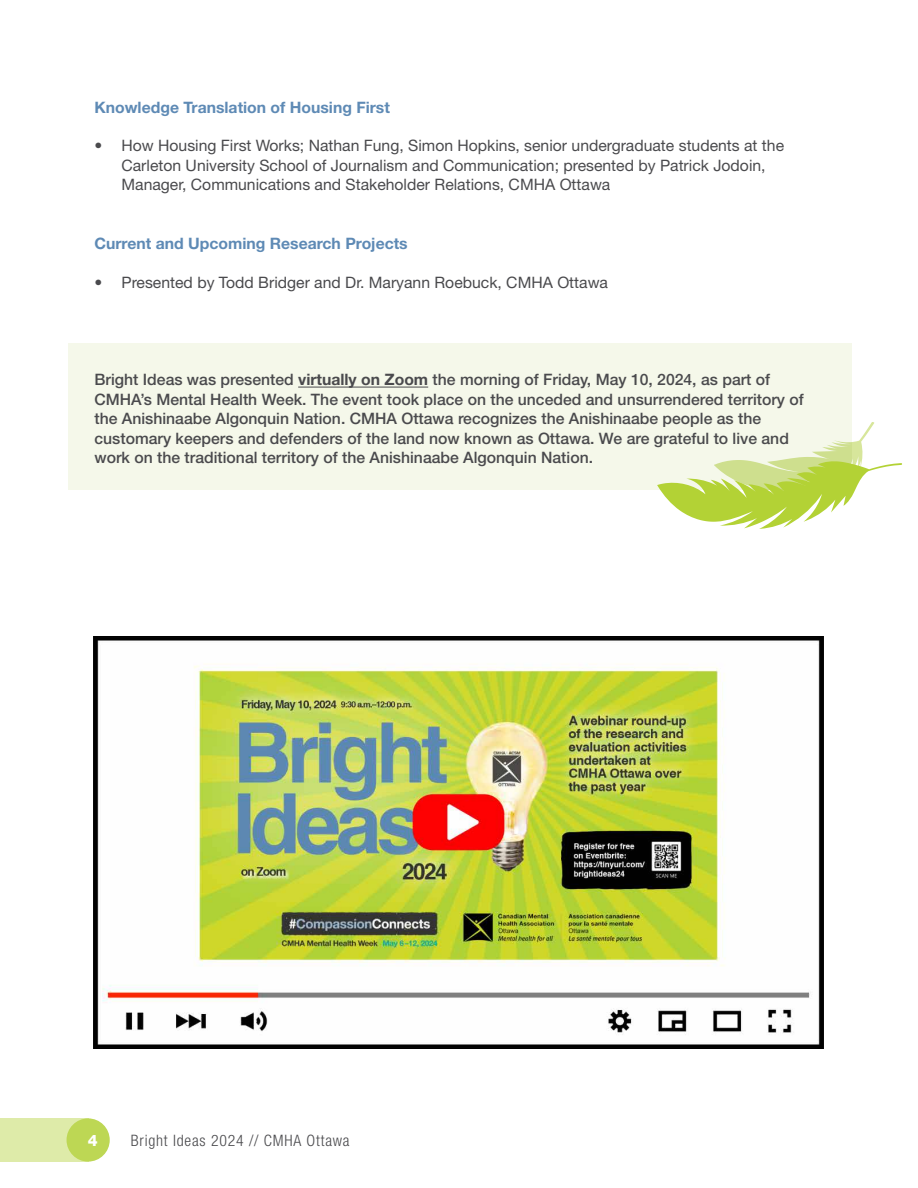
<style>
.page{position:relative;width:918px;height:1188px;background:#fff}
.page>*{position:absolute;margin:0;border:0;box-sizing:border-box;transform-origin:0 0}
.t1{font:500 15.75px/19.5px "Helvetica Neue LT Std";color:#4a4a4d}
.t2{font:15.75px/19.5px "Helvetica Neue LT Std";color:#4a4a4d}
.t3{font:700 15.75px "Helvetica Neue LT Std";color:#5e8ab5}
.t4{font:300 condensed 15.75px "Helvetica Neue LT Std";letter-spacing:.05em;color:#4a4a4d}
.t5{font:800 15.75px "Helvetica Neue LT Std";color:#fff}
.s1{font-weight:700}
</style>
<div class="page">
<div style="left:0;top:1118px;width:88px;height:44px;background:#deeba9"></div>
<div style="left:67px;top:1118px;width:43px;height:44px;background:#bdd754;border-radius:50%"></div>
<div style="left:68px;top:343px;width:784px;height:146px;background:#f4f8e8"></div>
<hr style="left:298px;top:387px;width:130px;height:1px;background:#4a4a4d">
<img style="left:93px;top:636px;width:731px;height:412px">
<svg style="left:657px;top:422px;width:245px;height:107px"></svg>
<p class="t3" style="left:94px;top:97px;width:297px">Knowledge Translation of Housing First</p>
<p class="t2" style="left:121px;top:136px;width:664px;text-indent:-27px">• How Housing First Works; Nathan Fung, Simon Hopkins, senior undergraduate students at the<br>Carleton University School of Journalism and Communication; presented by Patrick Jodoin,<br>Manager, Communications and Stakeholder Relations, CMHA Ottawa</p>
<p class="t3" style="left:94px;top:234px;width:315px">Current and Upcoming Research Projects</p>
<p class="t2" style="left:94px;top:272px;width:515px">• Presented by Todd Bridger and Dr. Maryann Roebuck, CMHA Ottawa</p>
<p class="t1" style="left:94px;top:370px;width:711px">Bright Ideas was presented <span class="s1">virtually on Zoom</span> the morning of Friday, May 10, 2024, as part of CMHA’s Mental Health Week. The event took place on the unceded and unsurrendered territory of the Anishinaabe Algonquin Nation. CMHA Ottawa recognizes the Anishinaabe people as the customary keepers and defenders of the land now known as Ottawa. We are grateful to live and work on the traditional territory of the Anishinaabe Algonquin Nation.</p>
<p class="t5" style="left:88px;top:1131px;width:11px">4</p>
<p class="t4" style="left:131px;top:1131px;width:220px">Bright Ideas 2024 // CMHA Ottawa</p>
</div>
